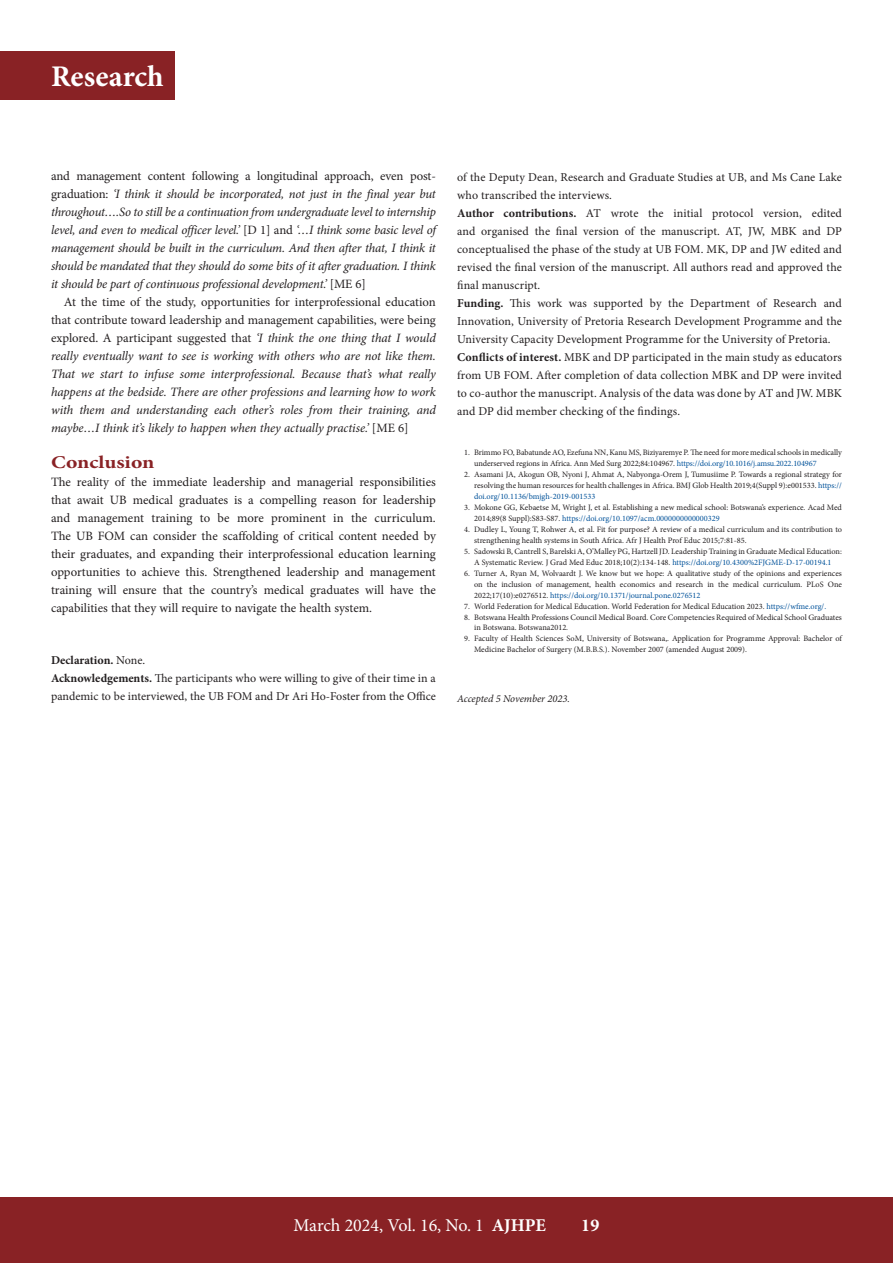
<style>
.page{position:relative;width:893px;height:1263px;background:#fff}
.page>*{position:absolute;margin:0;border:0;box-sizing:border-box;transform-origin:0 0}
.t1{font:700 30px "Minion Pro";color:#fff}
.t2{font:18px "Minion Pro";letter-spacing:-.005em;color:#fff}
.B_HEAD{font:700 18px "Minion Pro";color:#892225;scale:1.2 1}
.t3{font:700 18px "Minion Pro";color:#fff}
.BODY_TEXT_INDENT{font:italic 12.75px/18px "Minion Pro";letter-spacing:-.005em;color:#231f20;text-align:justify}
.BODY_TEXT_1ST_PARAGRAPH{font:12.75px/18px "Minion Pro";color:#231f20;text-align:justify}
.BODY_TEXT_1ST_PARAGRAPH-2{font:italic 12.75px/18px "Minion Pro";letter-spacing:-.02em;color:#231f20;text-align:justify}
.ACKNOWLEGEMENTS{font:12px/18px "Minion Pro";letter-spacing:.005em;color:#231f20;text-align:justify}
.ACKNOWLEGEMENTS-2{font:700 12px "Minion Pro";color:#231f20}
.ACCEPTED{font:italic 10.5px "Minion Pro";letter-spacing:-.005em;color:#231f20}
.t4{font:8.25px/10.9px "Minion Pro";color:#231f20}
.s1{font-style:normal}
.s2{font-weight:400}
.s3{font-weight:700}
.s4{color:#01529a}
</style>
<div class="page">
<div style="left:0;top:1197px;width:893px;height:66px;background:#892225"></div>
<div style="left:0;top:51px;width:174px;height:49px;background:#892225"></div>
<h1 class="t1" style="left:51px;top:56px;width:114px">Research</h1>
<p class="BODY_TEXT_1ST_PARAGRAPH-2" style="left:51px;top:167px;width:386px"><span class="s1">and management content following a longitudinal approach, even post&shy;graduation:</span> ‘I think it should be incorporated, not just in the final year but throughout….So to still be a continuation from undergraduate level to internship level, and even to medical officer level.’ <span class="s1">[D 1] and</span> ‘…I think some basic level of management should be built in the curriculum. And then after that, I think it should be mandated that they should do some bits of it after graduation. I think it should be part of continuous professional development.’ <span class="s1">[ME 6]</span></p>
<p class="BODY_TEXT_INDENT" style="left:51px;top:293px;width:386px;text-indent:13px"><span class="s1">At the time of the study, opportunities for interprofessional education that contribute toward leadership and management capabilities, were being explored. A participant suggested that</span> ‘I think the one thing that I would really eventually want to see is working with others who are not like them.<br>That we start to infuse some interprofessional. Because that’s what really happens at the bedside. There are other professions and learning how to work with them and understanding each other’s roles from their training, and maybe…I think it’s likely to happen when they actually practise.’ <span class="s1">[ME 6]</span></p>
<h2 class="B_HEAD" style="left:51px;top:450px;width:88px">Conclusion</h2>
<p class="BODY_TEXT_1ST_PARAGRAPH" style="left:51px;top:473px;width:386px">The reality of the immediate leadership and managerial responsibilities that await UB medical graduates is a compelling reason for leadership and management training to be more prominent in the curriculum.<br>The UB FOM can consider the scaffolding of critical content needed by their graduates, and expanding their interprofessional education learning opportunities to achieve this. Strengthened leadership and management training will ensure that the country’s medical graduates will have the capabilities that they will require to navigate the health system.</p>
<p class="ACKNOWLEGEMENTS-2" style="left:51px;top:652px;width:96px">Declaration. <span class="s2">None.</span></p>
<p class="ACKNOWLEGEMENTS" style="left:51px;top:669px;width:386px"><span class="s3">Acknowledgements.</span> The participants who were willing to give of their time in a pandemic to be interviewed, the UB FOM and Dr Ari Ho-Foster from the Office</p>
<p class="ACKNOWLEGEMENTS" style="left:457px;top:168px;width:386px">of the Deputy Dean, Research and Graduate Studies at UB, and Ms Cane Lake who transcribed the interviews.</p>
<p class="ACKNOWLEGEMENTS" style="left:457px;top:204px;width:386px"><span class="s3">Author contributions.</span> AT wrote the initial protocol version, edited and organised the final version of the manuscript. AT, JW, MBK and DP conceptualised the phase of the study at UB FOM. MK, DP and JW edited and revised the final version of the manuscript. All authors read and approved the final manuscript.</p>
<p class="ACKNOWLEGEMENTS" style="left:457px;top:294px;width:386px"><span class="s3">Funding.</span> This work was supported by the Department of Research and Innovation, University of Pretoria Research Development Programme and the University Capacity Development Programme for the University of Pretoria.</p>
<p class="ACKNOWLEGEMENTS" style="left:457px;top:348px;width:386px"><span class="s3">Conflicts of interest.</span> MBK and DP participated in the main study as educators from UB FOM. After completion of data collection MBK and DP were invited to co-author the manuscript. Analysis of the data was done by AT and JW. MBK and DP did member checking of the findings.</p>
<p class="t4" style="left:474px;top:447px;width:369px;text-indent:-10px">1. Brimmo FO, Babatunde AO, Ezefuna NN, Kanu MS, Biziyaremye P. The need for more medical schools in medically underserved regions in Africa. Ann Med Surg 2022;84:104967. <span class="s4">https://doi.org/10.1016/j.amsu.2022.104967</span></p>
<p class="t4" style="left:474px;top:469px;width:369px;text-align:justify;text-indent:-10px">2. Asamani JA, Akogun OB, Nyoni J, Ahmat A, Nabyonga-Orem J, Tumusiime P. Towards a regional strategy for resolving the human resources for health challenges in Africa. BMJ Glob Health 2019;4(Suppl 9):e001533. <span class="s4">https:// doi.org/10.1136/bmjgh-2019-001533</span></p>
<p class="t4" style="left:474px;top:502px;width:369px;text-indent:-10px">3. Mokone GG, Kebaetse M, Wright J, et al. Establishing a new medical school: Botswana’s experience. Acad Med<br>2014;89(8 Suppl):S83-S87. <span class="s4">https://doi.org/10.1097/acm.0000000000000329</span></p>
<p class="t4" style="left:474px;top:524px;width:369px;text-indent:-10px">4. Dudley L, Young T, Rohwer A, et al. Fit for purpose? A review of a medical curriculum and its contribution to strengthening health systems in South Africa. Afr J Health Prof Educ 2015;7:81-85.</p>
<p class="t4" style="left:464px;top:546px;width:379px;text-align:center">5. Sadowski B, Cantrell S, Barelski A, O’Malley PG, Hartzell JD. Leadership Training in Graduate Medical Education:<br>A Systematic Review. J Grad Med Educ 2018;10(2):134-148. <span class="s4">https://doi.org/10.4300%2FJGME-D-17-00194.1</span></p>
<p class="t4" style="left:474px;top:568px;width:369px;text-align:justify;text-indent:-10px">6. Turner A, Ryan M, Wolvaardt J. We know but we hope: A qualitative study of the opinions and experiences on the inclusion of management, health economics and research in the medical curriculum. PLoS One 2022;17(10):e0276512. <span class="s4">https://doi.org/10.1371/journal.pone.0276512</span></p>
<p class="t4" style="left:464px;top:600px;width:364px">7. World Federation for Medical Education. World Federation for Medical Education 2023. <span class="s4">https://wfme.org/.</span></p>
<p class="t4" style="left:474px;top:611px;width:369px;text-indent:-10px">8. Botswana Health Professions Council Medical Board. Core Competencies Required of Medical School Graduates in Botswana. Botswana2012.</p>
<p class="t4" style="left:474px;top:633px;width:369px;text-indent:-10px">9. Faculty of Health Sciences SoM, University of Botswana,. Application for Programme Approval: Bachelor of<br>Medicine Bachelor of Surgery (M.B.B.S.). November 2007 (amended August 2009).</p>
<p class="ACCEPTED" style="left:457px;top:691px;width:114px">Accepted 5 November 2023.</p>
<h2 class="t2" style="left:294px;top:1213px;width:254px">March 2024, Vol. 16, No. 1 <span class="s3">AJHPE</span></h2>
<h2 class="t3" style="left:581px;top:1213px;width:20px">19</h2>
</div>
